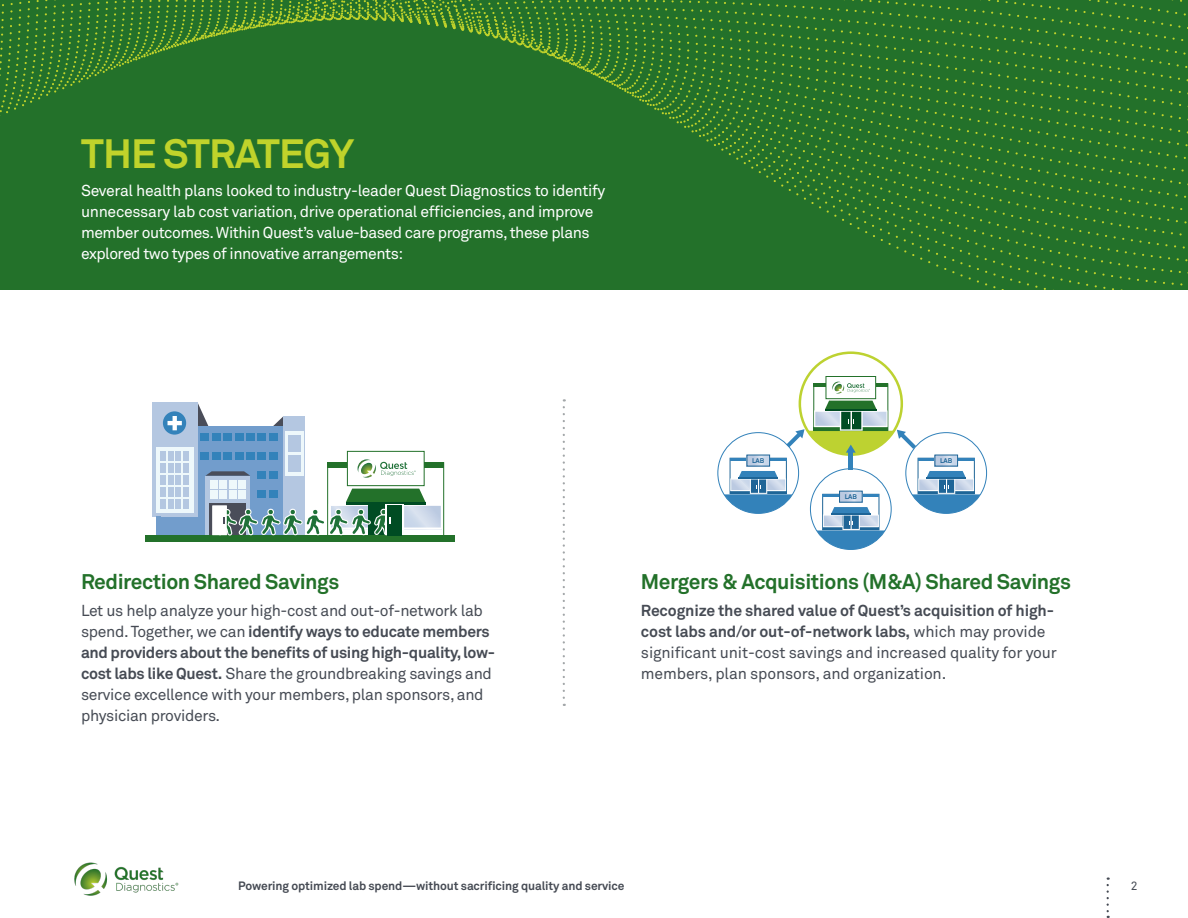
<style>
.page{position:relative;width:1188px;height:918px;background:#fff}
.page>*{position:absolute;margin:0;border:0;box-sizing:border-box;transform-origin:0 0}
.Section_Header{font:700 40.5px "Akkurat Pro";letter-spacing:-.02em;color:#c0d32b}
.Body_copy_green_inse{font:700 21px "Akkurat Pro";letter-spacing:-.02em;color:#23712a}
.Body_copy_green_inse-2{font:15.75px/21px "Akkurat Pro";letter-spacing:-.02em;color:#464b54}
.Section_Header-2{font:15.75px/21px "Akkurat Pro";letter-spacing:-.025em;color:#fff}
.t1{font:700 12px "Akkurat Pro";letter-spacing:-.01em;color:#464b54}
.t2{font:12px "Akkurat Pro";color:#464b54}
.t3{font:700 6.75px "Akkurat Pro";letter-spacing:-.02em;color:#1e6597}
.s1{font-weight:700}
</style>
<div class="page">
<img style="left:74px;top:862px;width:105px;height:34px">
<svg style="left:1107px;top:878px;width:2px;height:40px"></svg>
<div style="left:0;top:279px;width:1188px;height:11px;background:#23712a"></div>
<div style="left:0;top:269px;width:1188px;height:10px;background:#23712a"></div>
<div style="left:0;top:259px;width:1188px;height:10px;background:#23712a"></div>
<div style="left:0;top:248px;width:1188px;height:11px;background:#23712a"></div>
<div style="left:0;top:238px;width:1188px;height:10px;background:#23712a"></div>
<div style="left:0;top:228px;width:1188px;height:10px;background:#23712a"></div>
<div style="left:0;top:218px;width:1188px;height:10px;background:#23712a"></div>
<div style="left:0;top:207px;width:1188px;height:11px;background:#23712a"></div>
<div style="left:0;top:197px;width:1188px;height:10px;background:#23712a"></div>
<div style="left:0;top:190px;width:1188px;height:7px;background:#23712a"></div>
<svg style="left:0;top:0;width:1188px;height:190px;background:#29742a"></svg>
<svg style="left:563px;top:399px;width:2px;height:307px"></svg>
<svg style="left:197px;top:402px;width:11px;height:24px"></svg>
<svg style="left:273px;top:416px;width:10px;height:10px"></svg>
<div style="left:159px;top:426px;width:127px;height:110px;background:#729dcc"></div>
<div style="left:152px;top:402px;width:45px;height:115px;background:#b4c7e1"></div>
<div style="left:163px;top:411px;width:23px;height:24px;background:#3382ba;border-radius:50%"></div>
<div style="left:156px;top:447px;width:37px;height:65px;background:#eef8fb"></div>
<div style="left:160px;top:451px;width:6px;height:10px;background:#b4c7e1"></div>
<div style="left:168px;top:451px;width:6px;height:10px;background:#b4c7e1"></div>
<div style="left:175px;top:451px;width:6px;height:10px;background:#b4c7e1"></div>
<div style="left:183px;top:451px;width:6px;height:10px;background:#b4c7e1"></div>
<div style="left:160px;top:463px;width:6px;height:10px;background:#b4c7e1"></div>
<div style="left:168px;top:463px;width:6px;height:10px;background:#b4c7e1"></div>
<div style="left:175px;top:463px;width:6px;height:10px;background:#b4c7e1"></div>
<div style="left:183px;top:463px;width:6px;height:10px;background:#b4c7e1"></div>
<div style="left:160px;top:475px;width:6px;height:10px;background:#b4c7e1"></div>
<div style="left:168px;top:475px;width:6px;height:10px;background:#b4c7e1"></div>
<div style="left:175px;top:475px;width:6px;height:10px;background:#b4c7e1"></div>
<div style="left:183px;top:475px;width:6px;height:10px;background:#b4c7e1"></div>
<div style="left:160px;top:487px;width:6px;height:10px;background:#b4c7e1"></div>
<div style="left:168px;top:487px;width:6px;height:10px;background:#b4c7e1"></div>
<div style="left:175px;top:487px;width:6px;height:10px;background:#b4c7e1"></div>
<div style="left:183px;top:487px;width:6px;height:10px;background:#b4c7e1"></div>
<div style="left:160px;top:499px;width:6px;height:10px;background:#b4c7e1"></div>
<div style="left:168px;top:499px;width:6px;height:10px;background:#b4c7e1"></div>
<div style="left:175px;top:499px;width:6px;height:10px;background:#b4c7e1"></div>
<div style="left:183px;top:499px;width:6px;height:10px;background:#b4c7e1"></div>
<hr style="left:156px;top:517px;width:4px;height:18px;background:#729dcc">
<div style="left:283px;top:416px;width:22px;height:119px;background:#b4c7e1"></div>
<svg style="left:205px;top:476px;width:45px;height:59px"></svg>
<div style="left:285px;top:432px;width:18px;height:44px;background:#eef8fb"></div>
<div style="left:288px;top:435px;width:12px;height:17px;background:#b4c7e1"></div>
<div style="left:288px;top:455px;width:12px;height:17px;background:#b4c7e1"></div>
<svg style="left:205px;top:471px;width:45px;height:5px"></svg>
<div style="left:210px;top:503px;width:36px;height:32px;background:#4a4d59"></div>
<div style="left:210px;top:480px;width:8px;height:8px;background:#eef8fb"></div>
<div style="left:220px;top:480px;width:7px;height:8px;background:#eef8fb"></div>
<div style="left:229px;top:480px;width:7px;height:8px;background:#eef8fb"></div>
<div style="left:238px;top:480px;width:8px;height:8px;background:#eef8fb"></div>
<div style="left:210px;top:490px;width:8px;height:9px;background:#eef8fb"></div>
<div style="left:201px;top:433px;width:8px;height:8px;background:#3382ba"></div>
<div style="left:212px;top:433px;width:9px;height:8px;background:#3382ba"></div>
<div style="left:223px;top:433px;width:9px;height:8px;background:#3382ba"></div>
<div style="left:235px;top:433px;width:9px;height:8px;background:#3382ba"></div>
<div style="left:201px;top:452px;width:8px;height:8px;background:#3382ba"></div>
<div style="left:212px;top:452px;width:9px;height:8px;background:#3382ba"></div>
<div style="left:223px;top:452px;width:9px;height:8px;background:#3382ba"></div>
<div style="left:235px;top:452px;width:9px;height:8px;background:#3382ba"></div>
<div style="left:246px;top:433px;width:9px;height:8px;background:#3382ba"></div>
<div style="left:257px;top:433px;width:9px;height:8px;background:#3382ba"></div>
<div style="left:269px;top:433px;width:9px;height:8px;background:#3382ba"></div>
<div style="left:246px;top:452px;width:9px;height:8px;background:#3382ba"></div>
<div style="left:257px;top:452px;width:9px;height:8px;background:#3382ba"></div>
<div style="left:269px;top:452px;width:9px;height:8px;background:#3382ba"></div>
<div style="left:257px;top:471px;width:9px;height:8px;background:#3382ba"></div>
<div style="left:269px;top:471px;width:9px;height:8px;background:#3382ba"></div>
<svg style="left:168px;top:416px;width:14px;height:14px"></svg>
<svg style="left:346px;top:468px;width:79px;height:21px"></svg>
<div style="left:327px;top:462px;width:117px;height:76px;border:1px solid #23712a"></div>
<div style="left:327px;top:463px;width:117px;height:5px;background:#23712a"></div>
<div style="left:347px;top:451px;width:77px;height:35px;background:#fff"></div>
<div style="left:347px;top:451px;width:77px;height:35px;border:1px solid #23712a"></div>
<svg style="left:358px;top:459px;width:58px;height:19px"></svg>
<div style="left:145px;top:535px;width:309px;height:7px;background:#23712a"></div>
<svg style="left:212px;top:489px;width:230px;height:47px"></svg>
<div style="left:918px;top:458px;width:57px;height:36px;border:1px solid #1e6597"></div>
<hr style="left:918px;top:458px;width:56px;height:3px;background:#3382ba">
<svg style="left:937px;top:457px;width:19px;height:7px"></svg>
<svg style="left:912px;top:471px;width:68px;height:42px"></svg>
<div style="left:905px;top:432px;width:82px;height:82px;border:1px solid #3382ba;border-radius:50%"></div>
<div style="left:730px;top:458px;width:57px;height:36px;border:1px solid #1e6597"></div>
<hr style="left:730px;top:458px;width:56px;height:3px;background:#3382ba">
<svg style="left:749px;top:457px;width:19px;height:7px"></svg>
<svg style="left:724px;top:471px;width:68px;height:42px"></svg>
<div style="left:717px;top:432px;width:82px;height:82px;border:1px solid #3382ba;border-radius:50%"></div>
<svg style="left:825px;top:387px;width:52px;height:14px"></svg>
<hr style="left:814px;top:384px;width:74px;height:3px;background:#23712a">
<div style="left:826px;top:377px;width:50px;height:22px;background:#fff"></div>
<div style="left:826px;top:376px;width:50px;height:23px;border:1px solid #23712a"></div>
<svg style="left:832px;top:382px;width:38px;height:12px"></svg>
<hr style="left:849px;top:451px;width:4px;height:19px;background:#3382ba">
<svg style="left:786px;top:401px;width:130px;height:54px"></svg>
<div style="left:822px;top:494px;width:57px;height:36px;border:1px solid #1e6597"></div>
<hr style="left:823px;top:494px;width:56px;height:3px;background:#3382ba">
<svg style="left:841px;top:493px;width:19px;height:7px"></svg>
<svg style="left:817px;top:507px;width:68px;height:42px"></svg>
<div style="left:810px;top:468px;width:82px;height:82px;border:1px solid #3382ba;border-radius:50%"></div>
<p class="Section_Header" style="left:81px;top:129px;width:275px">THE STRATEGY</p>
<p class="Section_Header-2" style="left:81px;top:180px;width:526px">Several health plans looked to industry-leader Quest Diagnostics to identify unnecessary lab cost variation, drive operational efficiencies, and improve member outcomes. Within Quest’s value-based care programs, these plans explored two types of innovative arrangements:</p>
<p class="Body_copy_green_inse" style="left:81px;top:569px;width:260px">Redirection Shared Savings</p>
<p class="Body_copy_green_inse-2" style="left:81px;top:600px;width:416px">Let us help analyze your high-cost and out-of-network lab spend. Together, we can <span class="s1">identify ways to educate members and providers about the benefits of using high-quality, low&shy;cost labs like Quest.</span> Share the groundbreaking savings and service excellence with your members, plan sponsors, and physician providers.</p>
<p class="t3" style="left:752px;top:457px;width:14px">LAB</p>
<p class="t3" style="left:940px;top:457px;width:14px">LAB</p>
<p class="t3" style="left:845px;top:493px;width:14px">LAB</p>
<p class="Body_copy_green_inse" style="left:641px;top:569px;width:432px">Mergers &amp; Acquisitions (M&amp;A) Shared Savings</p>
<p class="Body_copy_green_inse-2" style="left:641px;top:600px;width:418px"><span class="s1">Recognize the shared value of Quest’s acquisition of high&shy;cost labs and/or out-of-network labs,</span> which may provide significant unit-cost savings and increased quality for your members, plan sponsors, and organization.</p>
<p class="t1" style="left:238px;top:878px;width:388px">Powering optimized lab spend—without sacrificing quality and service</p>
<p class="t2" style="left:1131px;top:879px;width:8px">2</p>
</div>
